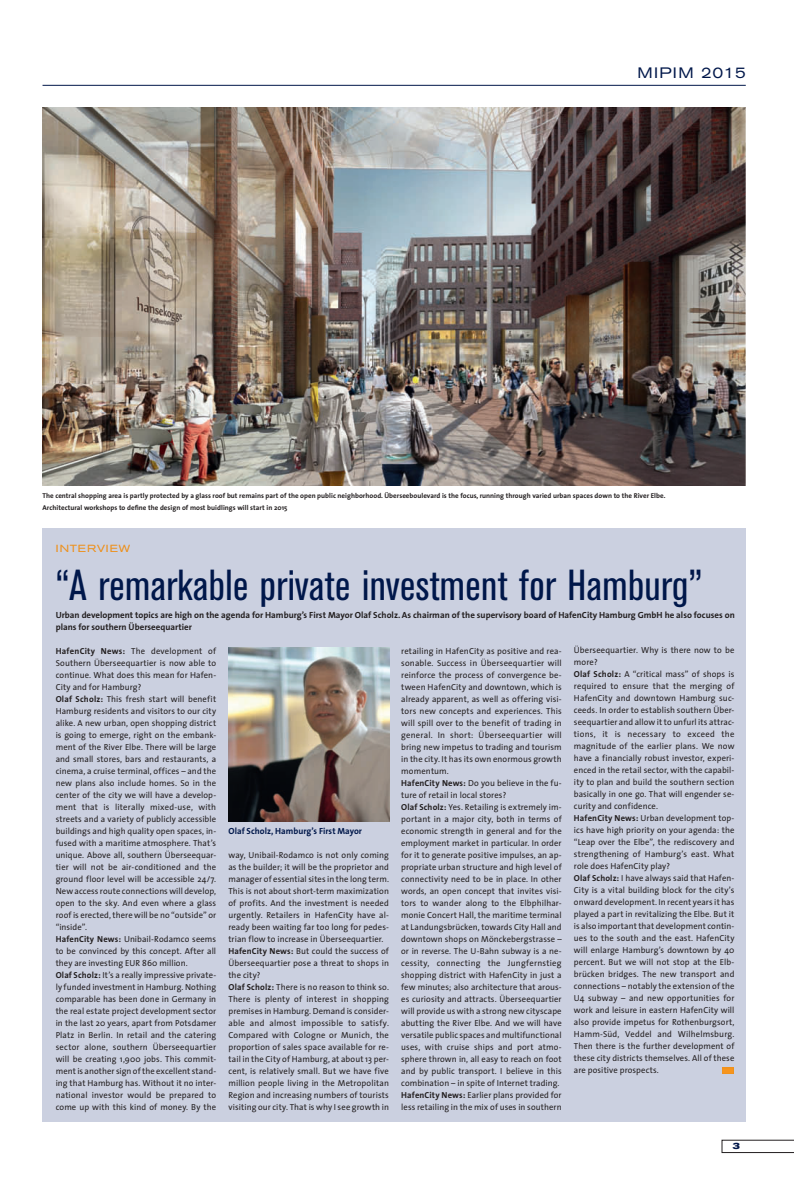
<style>
.page{position:relative;width:794px;height:1191px;background:#fff}
.page>*{position:absolute;margin:0;border:0;box-sizing:border-box;transform-origin:0 0}
.t1{font:condensed 43px "Akzidenz Grotesk BE";letter-spacing:.01em;color:#00174a}
.t2{font:expanded 15px "Akzidenz Grotesk BE";letter-spacing:.07em;color:#00174a}
.t3{font:expanded 10.2px "Akzidenz Grotesk BE";letter-spacing:.08em;color:#f7951d}
.t4{font:700 expanded 9px "Akzidenz Grotesk BE";color:#00174a;scale:.95 1}
.t5{font:700 8.9px/12px "The Sans";color:#231f20}
.t6{font:700 8.9px "The Sans";letter-spacing:.005em;color:#00174a}
.t7{font:8.8px/12px "The Sans";letter-spacing:.01em;color:#231f20}
.t8{font:700 7px/12px "The Sans";letter-spacing:.005em;color:#231f20}
.s1{font-weight:700}
</style>
<div class="page">
<hr style="left:43px;top:85px;width:703px;height:1px;background:#00174a">
<svg style="left:721px;top:1140px;width:73px;height:12px"></svg>
<img style="left:43px;top:108px;width:703px;height:378px">
<div style="left:43px;top:528px;width:703px;height:593px;background:#cbd0e0"></div>
<svg style="left:722px;top:1068px;width:12px;height:6px"></svg>
<img style="left:228px;top:647px;width:161px;height:174px">
<h2 class="t2" style="left:637px;top:64px;width:110px">MIPIM 2015</h2>
<p class="t8" style="left:43px;top:489px;width:624px">The central shopping area is partly protected by a glass roof but remains part of the open public neighborhood. Überseeboulevard is the focus, running through varied urban spaces down to the River Elbe.<br>Architectural workshops to define the design of most buidlings will start in 2015</p>
<p class="t3" style="left:56px;top:542px;width:76px">INTERVIEW</p>
<h1 class="t1" style="left:56px;top:561px;width:648px">“A remarkable private investment for Hamburg”</h1>
<p class="t5" style="left:56px;top:608px;width:680px">Urban development topics are high on the agenda for Hamburg’s First Mayor Olaf Scholz. As chairman of the supervisory board of HafenCity Hamburg GmbH he also focuses on plans for southern Überseequartier</p>
<p class="t7" style="left:56px;top:644px;width:162px"><span class="s1">HafenCity News:</span> The development of Southern Überseequartier is now able to continue. What does this mean for Hafen-City and for Hamburg?<br><span class="s1">Olaf Scholz:</span> This fresh start will benefit Hamburg residents and visitors to our city alike. A new urban, open shopping district is going to emerge, right on the embank&shy;ment of the River Elbe. There will be large and small stores, bars and restaurants, a cinema, a cruise terminal, offices – and the new plans also include homes. So in the center of the city we will have a develop&shy;ment that is literally mixed-use, with streets and a variety of publicly accessible buildings and high quality open spaces, in&shy;fused with a maritime atmosphere. That’s unique. Above all, southern Überseequar&shy;tier will not be air-conditioned and the ground floor level will be accessible 24/7.<br>New access route connections will develop, open to the sky. And even where a glass roof is erected, there will be no “outside” or “inside”.<br><span class="s1">HafenCity News:</span> Unibail-Rodamco seems to be convinced by this concept. After all they are investing EUR 860 million.<br><span class="s1">Olaf Scholz:</span> It’s a really impressive private&shy;ly funded investment in Hamburg. Nothing comparable has been done in Germany in the real estate project development sector in the last 20 years, apart from Potsdamer Platz in Berlin. In retail and the catering sector alone, southern Überseequartier will be creating 1,900 jobs. This commit&shy;ment is another sign of the excellent stand&shy;ing that Hamburg has. Without it no inter&shy;national investor would be prepared to come up with this kind of money. By the</p>
<p class="t6" style="left:228px;top:823px;width:135px">Olaf Scholz, Hamburg’s First Mayor</p>
<p class="t7" style="left:228px;top:848px;width:162px">way, Unibail-Rodamco is not only coming as the builder; it will be the proprietor and manager of essential sites in the long term.<br>This is not about short-term maximization of profits. And the investment is needed urgently. Retailers in HafenCity have al&shy;ready been waiting far too long for pedes&shy;trian flow to increase in Überseequartier.<br><span class="s1">HafenCity News:</span> But could the success of Überseequartier pose a threat to shops in the city?<br><span class="s1">Olaf Scholz:</span> There is no reason to think so.<br>There is plenty of interest in shopping premises in Hamburg. Demand is consider&shy;able and almost impossible to satisfy.<br>Compared with Cologne or Munich, the proportion of sales space available for re&shy;tail in the City of Hamburg, at about 13 per&shy;cent, is relatively small. But we have five million people living in the Metropolitan Region and increasing numbers of tourists visiting our city. That is why I see growth in</p>
<p class="t7" style="left:401px;top:644px;width:162px">retailing in HafenCity as positive and rea&shy;sonable. Success in Überseequartier will reinforce the process of convergence be&shy;tween HafenCity and downtown, which is already apparent, as well as offering visi&shy;tors new concepts and experiences. This will spill over to the benefit of trading in general. In short: Überseequartier will bring new impetus to trading and tourism in the city. It has its own enormous growth momentum.<br><span class="s1">HafenCity News:</span> Do you believe in the fu&shy;ture of retail in local stores?<br><span class="s1">Olaf Scholz:</span> Yes. Retailing is extremely im&shy;portant in a major city, both in terms of economic strength in general and for the employment market in particular. In order for it to generate positive impulses, an ap&shy;propriate urban structure and high level of connectivity need to be in place. In other words, an open concept that invites visi&shy;tors to wander along to the Elbphilhar&shy;monie Concert Hall, the maritime terminal at Landungsbrücken, towards City Hall and downtown shops on Mönckebergstrasse – or in reverse. The U-Bahn subway is a ne&shy;cessity, connecting the Jungfernstieg shopping district with HafenCity in just a few minutes; also architecture that arous&shy;es curiosity and attracts. Überseequartier will provide us with a strong new cityscape abutting the River Elbe. And we will have versatile public spaces and multifunctional uses, with cruise ships and port atmo&shy;sphere thrown in, all easy to reach on foot and by public transport. I believe in this combination – in spite of Internet trading.<br><span class="s1">HafenCity News:</span> Earlier plans provided for less retailing in the mix of uses in southern</p>
<p class="t7" style="left:574px;top:644px;width:162px">Überseequartier. Why is there now to be more?<br><span class="s1">Olaf Scholz:</span> A “critical mass” of shops is required to ensure that the merging of HafenCity and downtown Hamburg suc&shy;ceeds. In order to establish southern Über&shy;seequartier and allow it to unfurl its attrac&shy;tions, it is necessary to exceed the magnitude of the earlier plans. We now have a financially robust investor, experi&shy;enced in the retail sector, with the capabil&shy;ity to plan and build the southern section basically in one go. That will engender se&shy;curity and confidence.<br><span class="s1">HafenCity News:</span> Urban development top&shy;ics have high priority on your agenda: the “Leap over the Elbe”, the rediscovery and strengthening of Hamburg’s east. What role does HafenCity play?<br><span class="s1">Olaf Scholz:</span> I have always said that Hafen-City is a vital building block for the city’s onward development. In recent years it has played a part in revitalizing the Elbe. But it is also important that development contin&shy;ues to the south and the east. HafenCity will enlarge Hamburg’s downtown by 40 percent. But we will not stop at the Elb&shy;brücken bridges. The new transport and connections – notably the extension of the U4 subway – and new opportunities for work and leisure in eastern HafenCity will also provide impetus for Rothenburgsort, Hamm-Süd, Veddel and Wilhelmsburg.<br>Then there is the further development of these city districts themselves. All of these are positive prospects.</p>
<p class="t4" style="left:733px;top:1140px;width:9px">3</p>
</div>
